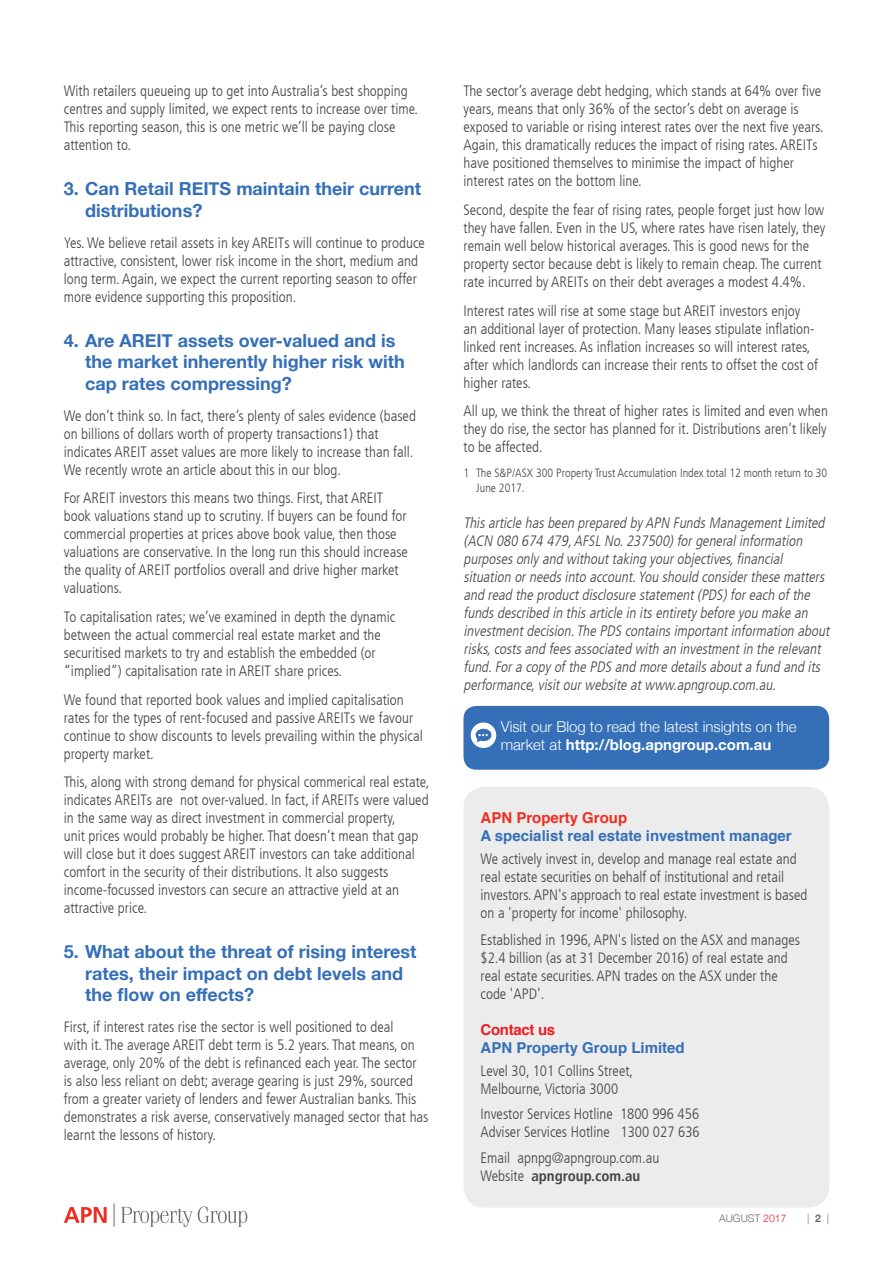
<style>
.page{position:relative;width:893px;height:1263px;background:#fff}
.page>*{position:absolute;margin:0;border:0;box-sizing:border-box;transform-origin:0 0}
.Heading{font:700 18px/21.6px "Helvetica Neue";color:#346fb7}
.Body_text{font:300 condensed 15px/18px "Frutiger LT";color:#454647}
.Body_text-2{font:italic 300 condensed 15px/18px "Frutiger LT";color:#454647}
.t1{font:300 15px/18px "Helvetica Neue";color:#fff}
.t2{font:700 15px "Helvetica";color:#346fb7}
.t3{font:700 condensed 15px "Frutiger LT";color:#454647}
.t4{font:700 15px "Helvetica";color:#ee2e22}
.t5{font:700 15px "Helvetica";letter-spacing:-.02em;color:#ee1d23}
.Footnotes{font:300 condensed 12px/14.4px "Frutiger LT";color:#454647}
.t6{font:300 10.5px "Helvetica Neue";color:#706a69}
.s1{font-weight:700}
.s2{font-weight:300}
.s3{color:#ee1d23}
</style>
<div class="page">
<div style="left:463px;top:787px;width:366px;height:421px;background:#edecec;border-radius:21px"></div>
<svg style="left:121px;top:1207px;width:71px;height:20px"></svg>
<svg style="left:198px;top:1206px;width:49px;height:21px"></svg>
<svg style="left:64px;top:1207px;width:43px;height:16px"></svg>
<svg style="left:114px;top:1203px;width:1px;height:23px"></svg>
<div style="left:463px;top:706px;width:366px;height:64px;background:#346fb7;border-radius:13px"></div>
<div style="left:471px;top:722px;width:25px;height:26px;background:#fff;border-radius:50%"></div>
<svg style="left:475px;top:728px;width:17px;height:14px"></svg>
<p class="Body_text" style="left:64px;top:82px;width:356px">With retailers queueing up to get into Australia’s best shopping centres and supply limited, we expect rents to increase over time.<br>This reporting season, this is one metric we’ll be paying close attention to.</p>
<p class="Heading" style="left:85px;top:179px;width:338px;text-indent:-21px">3. Can Retail REITS maintain their current distributions?</p>
<p class="Body_text" style="left:64px;top:234px;width:363px">Yes. We believe retail assets in key AREITs will continue to produce attractive, consistent, lower risk income in the short, medium and long term. Again, we expect the current reporting season to offer more evidence supporting this proposition.</p>
<p class="Heading" style="left:85px;top:330px;width:321px;text-indent:-21px">4. Are AREIT assets over-valued and is the market inherently higher risk with cap rates compressing?</p>
<p class="Body_text" style="left:64px;top:407px;width:354px">We don’t think so. In fact, there’s plenty of sales evidence (based on billions of dollars worth of property transactions1) that indicates AREIT asset values are more likely to increase than fall.<br>We recently wrote an article about this in our blog.</p>
<p class="Body_text" style="left:64px;top:489px;width:346px">For AREIT investors this means two things. First, that AREIT book valuations stand up to scrutiny. If buyers can be found for commercial properties at prices above book value, then those valuations are conservative. In the long run this should increase the quality of AREIT portfolios overall and drive higher market valuations.</p>
<p class="Body_text" style="left:64px;top:608px;width:333px">To capitalisation rates; we’ve examined in depth the dynamic between the actual commercial real estate market and the securitised markets to try and establish the embedded (or “implied”) capitalisation rate in AREIT share prices.</p>
<p class="Body_text" style="left:64px;top:690px;width:360px">We found that reported book values and implied capitalisation rates for the types of rent-focused and passive AREITs we favour continue to show discounts to levels prevailing within the physical property market.</p>
<p class="Body_text" style="left:64px;top:773px;width:367px">This, along with strong demand for physical commerical real estate, indicates AREITs are not over-valued. In fact, if AREITs were valued in the same way as direct investment in commercial property,<br>unit prices would probably be higher. That doesn’t mean that gap will close but it does suggest AREIT investors can take additional comfort in the security of their distributions. It also suggests income-focussed investors can secure an attractive yield at an attractive price.</p>
<p class="Heading" style="left:85px;top:941px;width:333px;text-indent:-21px">5. What about the threat of rising interest rates, their impact on debt levels and the flow on effects?</p>
<p class="Body_text" style="left:64px;top:1018px;width:366px">First, if interest rates rise the sector is well positioned to deal<br>with it. The average AREIT debt term is 5.2 years. That means, on average, only 20% of the debt is refinanced each year. The sector is also less reliant on debt; average gearing is just 29%, sourced from a greater variety of lenders and fewer Australian banks. This demonstrates a risk averse, conservatively managed sector that has learnt the lessons of history.</p>
<p class="Body_text" style="left:463px;top:82px;width:362px">The sector’s average debt hedging, which stands at 64% over five years, means that only 36% of the sector’s debt on average is exposed to variable or rising interest rates over the next five years.<br>Again, this dramatically reduces the impact of rising rates. AREITs have positioned themselves to minimise the impact of higher interest rates on the bottom line.</p>
<p class="Body_text" style="left:463px;top:201px;width:364px">Second, despite the fear of rising rates, people forget just how low they have fallen. Even in the US, where rates have risen lately, they remain well below historical averages. This is good news for the property sector because debt is likely to remain cheap. The current rate incurred by AREITs on their debt averages a modest 4.4%.</p>
<p class="Body_text" style="left:463px;top:302px;width:356px">Interest rates will rise at some stage but AREIT investors enjoy<br>an additional layer of protection. Many leases stipulate inflation&shy;linked rent increases. As inflation increases so will interest rates, after which landlords can increase their rents to offset the cost of higher rates.</p>
<p class="Body_text" style="left:463px;top:402px;width:366px;text-align:justify">All up, we think the threat of higher rates is limited and even when they do rise, the sector has planned for it. Distributions aren’t likely to be affected.</p>
<p class="Footnotes" style="left:476px;top:466px;width:353px;text-indent:-13px">1 The S&amp;P/ASX 300 Property Trust Accumulation Index total 12 month return to 30<br>June 2017.</p>
<p class="Body_text-2" style="left:463px;top:514px;width:370px">Thisarticle hasbeen prepared byAPN FundsManagementLimited (ACN 080 674 479,AFSL No.237500)forgeneralinformation purposesonlyand withouttaking yourobjectives,financial situation orneedsinto account.You should considerthese matters and read the productdisclosure statement(PDS)foreach ofthe fundsdescribed in thisarticle in itsentiretybefore you make an investmentdecision.The PDS containsimportantinformation about risks,costsand feesassociated with an investmentin the relevant fund.Fora copyofthe PDS and more detailsabouta fund and its performance,visitourwebsite atwww.apngroup.com.au.</p>
<p class="t1" style="left:501px;top:717px;width:297px">Visit our Blog to read the latest insights on the market at <span class="s1">http://blog.apngroup.com.au</span></p>
<p class="t4" style="left:480px;top:806px;width:148px">APN Property Group</p>
<p class="t2" style="left:480px;top:824px;width:313px">A specialist real estate investment manager</p>
<p class="Body_text" style="left:480px;top:850px;width:328px">We actively invest in, develop and manage real estate and real estate securities on behalf of institutional and retail investors. APN's approach to real estate investment is based on a 'property for income' philosophy.</p>
<p class="Body_text" style="left:480px;top:931px;width:321px">Established in 1996, APN's listed on the ASX and manages $2.4 billion (as at 31 December 2016) of real estate and</p>
<p class="Body_text" style="left:480px;top:967px;width:299px">real estate securities. APN trades on the ASX under the</p>
<p class="Body_text" style="left:480px;top:985px;width:65px">code 'APD'.</p>
<p class="t5" style="left:480px;top:1017px;width:76px">Contact us</p>
<p class="t2" style="left:480px;top:1035px;width:206px">APN Property Group Limited</p>
<p class="Body_text" style="left:480px;top:1061px;width:154px">Level 30, 101 Collins Street,</p>
<p class="Body_text" style="left:480px;top:1079px;width:139px">Melbourne, Victoria 3000</p>
<p class="Body_text" style="left:480px;top:1105px;width:220px">Investor Services Hotline 1800 996 456</p>
<p class="Body_text" style="left:480px;top:1123px;width:221px">Adviser Services Hotline 1300 027 636</p>
<p class="Body_text" style="left:480px;top:1148px;width:180px">Email apnpg@apngroup.com.au</p>
<p class="t3" style="left:480px;top:1166px;width:161px"><span class="s2">Website</span> apngroup.com.au</p>
<p class="t6" style="left:719px;top:1210px;width:69px">AUGUST <span class="s3">2017</span></p>
<p class="t6" style="left:807px;top:1210px;width:24px">| <span class="s1">2</span> |</p>
</div>
